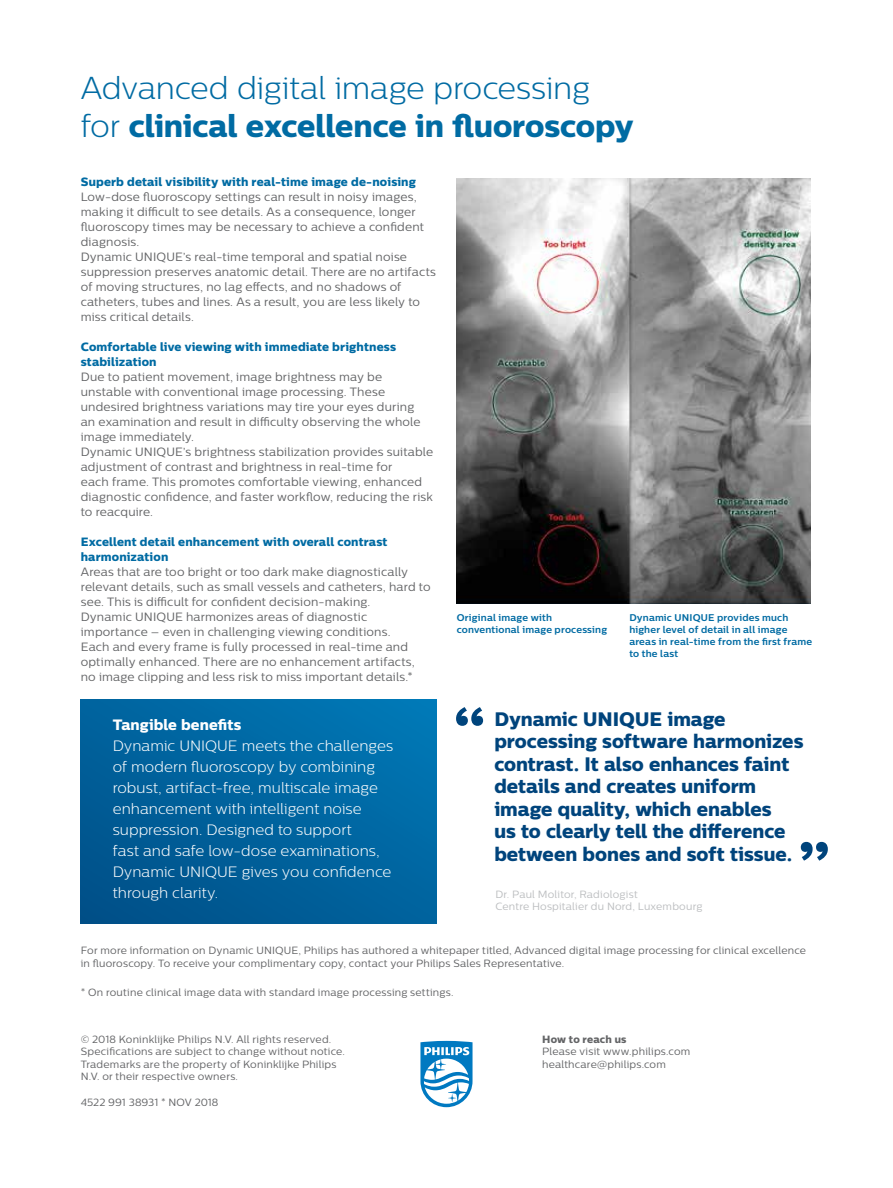
<style>
.page{position:relative;width:893px;height:1188px;background:#fff}
.page>*{position:absolute;margin:0;border:0;box-sizing:border-box;transform-origin:0 0}
.t1{font:31.5px "Centrale Sans X Bold";letter-spacing:-.01em;color:#006ba3}
.t2{font:300 31.5px "Centrale Sans";letter-spacing:-.01em;color:#006ba3}
.t3{font:19.5px/22.5px "Centrale Sans X Bold";letter-spacing:-.005em;color:#00447c}
.t4{font:300 15px/21px "Centrale Sans";letter-spacing:.005em;color:#fff}
.t5{font:15px "Centrale Sans X Bold";letter-spacing:.005em;color:#fff}
.t6{font:12px/15px "Centrale Sans";letter-spacing:.015em;color:#636466}
.t7{font:12px/15px "Centrale Sans X Bold";letter-spacing:.01em;color:#006ba3}
.t8{font:10.5px/12.6px "Centrale Sans";letter-spacing:.015em;color:#636466}
.t9{font:10.5px/12.6px "Centrale Sans";letter-spacing:.015em;color:#bcbec0}
.t10{font:10.5px "Centrale Sans X Bold";letter-spacing:.015em;color:#636466}
.t11{font:700 9.75px/12px "Centrale Sans";letter-spacing:.02em;color:#006ba3}
.s1{font-family:"Centrale Sans";font-weight:300}
</style>
<div class="page">
<svg style="left:420px;top:1041px;width:52px;height:66px"></svg>
<div style="left:81px;top:700px;width:356px;height:224px;background:linear-gradient(to right,#005892,#006eab)"></div>
<img style="left:456px;top:179px;width:355px;height:425px">
<svg style="left:456px;top:707px;width:27px;height:19px"></svg>
<svg style="left:801px;top:842px;width:27px;height:19px"></svg>
<h1 class="t2" style="left:81px;top:70px;width:511px">Advanced digital image processing</h1>
<h1 class="t1" style="left:81px;top:106px;width:554px"><span class="s1">for</span> clinical excellence in fluoroscopy</h1>
<p class="t7" style="left:81px;top:174px;width:337px">Superb detail visibility with real-time image de-noising</p>
<p class="t6" style="left:81px;top:189px;width:357px">Low-dose fluoroscopy settings can result in noisy images, making it difficult to see details. As a consequence, longer fluoroscopy times may be necessary to achieve a confident diagnosis.<br>Dynamic UNIQUE’s real-time temporal and spatial noise suppression preserves anatomic detail. There are no artifacts of moving structures, no lag effects, and no shadows of catheters, tubes and lines. As a result, you are less likely to miss critical details.</p>
<p class="t7" style="left:81px;top:339px;width:317px">Comfortable live viewing with immediate brightness stabilization</p>
<p class="t6" style="left:81px;top:369px;width:354px">Due to patient movement, image brightness may be unstable with conventional image processing. These undesired brightness variations may tire your eyes during<br>an examination and result in difficulty observing the whole image immediately.<br>Dynamic UNIQUE’s brightness stabilization provides suitable adjustment of contrast and brightness in real-time for<br>each frame. This promotes comfortable viewing, enhanced diagnostic confidence, and faster workflow, reducing the risk to reacquire.</p>
<p class="t7" style="left:81px;top:534px;width:308px">Excellent detail enhancement with overall contrast harmonization</p>
<p class="t6" style="left:81px;top:564px;width:351px">Areas that are too bright or too dark make diagnostically relevant details, such as small vessels and catheters, hard to see. This is difficult for confident decision-making.<br>Dynamic UNIQUE harmonizes areas of diagnostic importance – even in challenging viewing conditions.<br>Each and every frame is fully processed in real-time and optimally enhanced. There are no enhancement artifacts, no image clipping and less risk to miss important details.*</p>
<p class="t5" style="left:113px;top:716px;width:130px">Tangible benefits</p>
<p class="t4" style="left:113px;top:735px;width:282px">Dynamic UNIQUE meets the challenges of modern fluoroscopy by combining robust, artifact-free, multiscale image enhancement with intelligent noise suppression. Designed to support<br>fast and safe low-dose examinations, Dynamic UNIQUE gives you confidence through clarity.</p>
<p class="t11" style="left:457px;top:611px;width:152px">Original image with conventional image processing</p>
<p class="t11" style="left:629px;top:611px;width:184px">Dynamic UNIQUE provides much higher level of detail in all image areas in real-time from the first frame to the last</p>
<h2 class="t3" style="left:494px;top:707px;width:311px">Dynamic UNIQUE image processing software harmonizes contrast. It also enhances faint details and creates uniform image quality, which enables<br>us to clearly tell the difference between bones and soft tissue.</h2>
<p class="t9" style="left:495px;top:888px;width:209px">Dr. Paul Molitor, Radiologist<br>Centre Hospitalier du Nord, Luxembourg</p>
<p class="t8" style="left:81px;top:944px;width:727px">For more information on Dynamic UNIQUE, Philips has authored a whitepaper titled, Advanced digital image processing for clinical excellence in fluoroscopy. To receive your complimentary copy, contact your Philips Sales Representative.</p>
<p class="t8" style="left:81px;top:986px;width:374px">* On routine clinical image data with standard image processing settings.</p>
<p class="t8" style="left:81px;top:1033px;width:266px">© 2018 Koninklijke Philips N.V. All rights reserved.<br>Specifications are subject to change without notice.<br>Trademarks are the property of Koninklijke Philips N.V. or their respective owners.</p>
<p class="t8" style="left:81px;top:1096px;width:139px">4522 991 38931 * Nov 2018</p>
<p class="t10" style="left:542px;top:1032px;width:86px">How to reach us</p>
<p class="t8" style="left:542px;top:1045px;width:150px">Please visit www.philips.com healthcare@philips.com</p>
</div>
